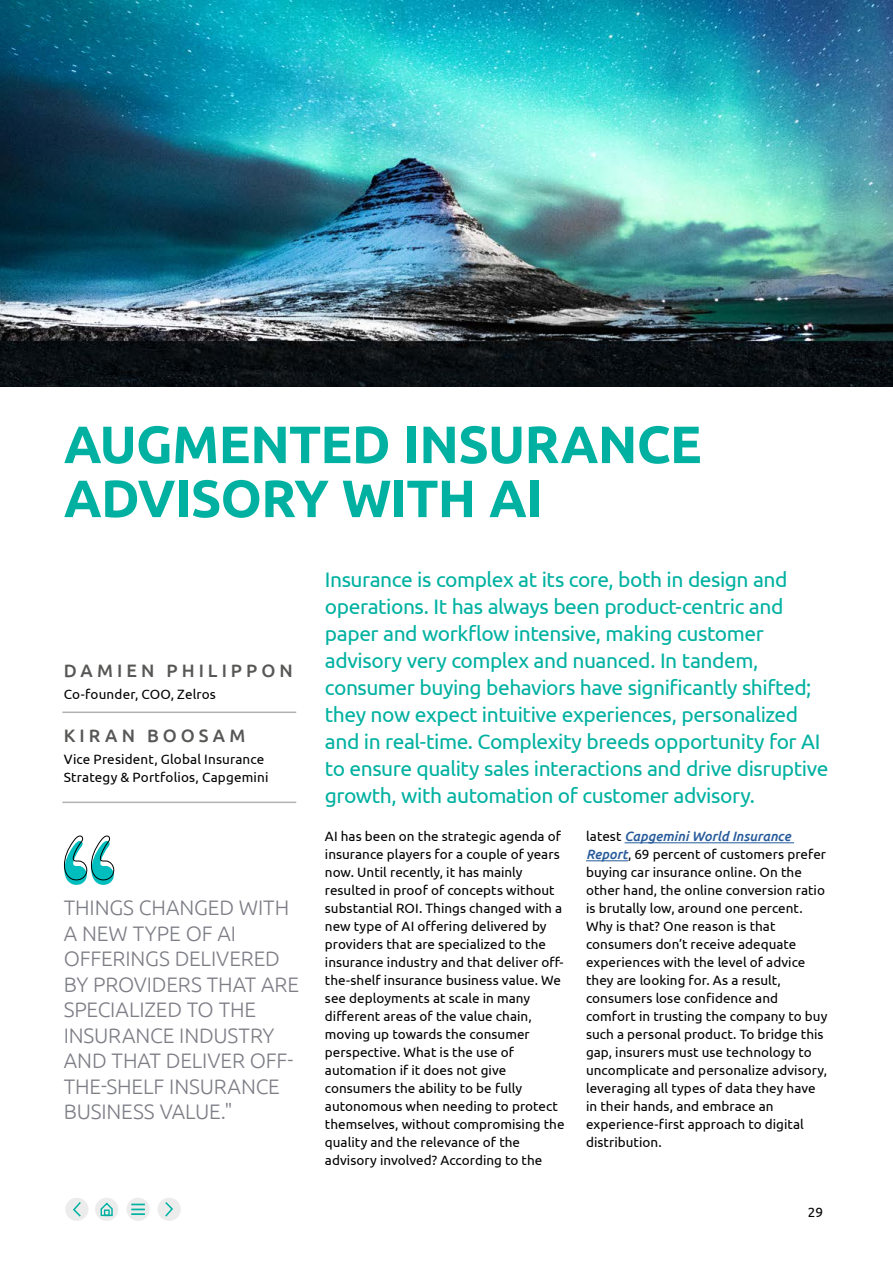
<style>
.page{position:relative;width:893px;height:1263px;background:#fff}
.page>*{position:absolute;margin:0;border:0;box-sizing:border-box;transform-origin:0 0}
.t1{font:700 52.5px/54px "Ubuntu";letter-spacing:-.015em;color:#00b1a1}
.t2{font:21px/27px "Ubuntu";letter-spacing:-.02em;color:#00b1a1}
.t3{font:300 21px/25.5px "Ubuntu";letter-spacing:-.01em;color:#7d7e86}
.t4{font:500 18px "Ubuntu";letter-spacing:.225em;color:#575756}
.t5{font:13.5px/18px "Ubuntu";letter-spacing:.005em;color:#000}
.s1{font-weight:500;font-style:italic;color:#275b9b}
</style>
<div class="page">
<img style="left:0;top:0;width:893px;height:387px">
<svg style="left:64px;top:835px;width:51px;height:50px"></svg>
<hr style="left:62px;top:711px;width:234px;height:2px;background:#b3b2b2">
<hr style="left:62px;top:801px;width:234px;height:2px;background:#b3b2b2">
<hr style="left:625px;top:842px;width:169px;height:1px;background:#275b9b">
<hr style="left:586px;top:860px;width:42px;height:1px;background:#275b9b">
<div style="left:94px;top:1197px;width:25px;height:24px;background:#ececec;border-radius:50%"></div>
<div style="left:94px;top:1196px;width:26px;height:26px;border:2px solid #fff;border-radius:50%"></div>
<svg style="left:100px;top:1202px;width:13px;height:15px"></svg>
<div style="left:65px;top:1197px;width:24px;height:24px;background:#ececec;border-radius:50%"></div>
<div style="left:64px;top:1196px;width:26px;height:26px;border:2px solid #fff;border-radius:50%"></div>
<svg style="left:73px;top:1202px;width:8px;height:15px"></svg>
<div style="left:157px;top:1197px;width:24px;height:24px;background:#ececec;border-radius:50%"></div>
<div style="left:156px;top:1196px;width:26px;height:26px;border:2px solid #fff;border-radius:50%"></div>
<svg style="left:165px;top:1202px;width:8px;height:15px"></svg>
<div style="left:126px;top:1197px;width:24px;height:24px;background:#ececec;border-radius:50%"></div>
<div style="left:125px;top:1196px;width:26px;height:26px;border:2px solid #fff;border-radius:50%"></div>
<svg style="left:131px;top:1203px;width:14px;height:12px"></svg>
<h1 class="t1" style="left:64px;top:417px;width:639px">AUGMENTED INSURANCE<br>ADVISORY WITH AI</h1>
<h3 class="t4" style="left:64px;top:659px;width:231px">DAMIEN PHILIPPON</h3>
<p class="t5" style="left:64px;top:685px;width:154px">Co-founder, COO, Zelros</p>
<h3 class="t4" style="left:64px;top:724px;width:183px">KIRAN BOOSAM</h3>
<p class="t5" style="left:64px;top:750px;width:206px">Vice President, Global Insurance<br>Strategy &amp; Portfolios, Capgemini</p>
<h2 class="t3" style="left:64px;top:894px;width:237px">THINGS CHANGED WITH<br>A NEW TYPE OF AI<br>OFFERINGS DELIVERED<br>BY PROVIDERS THAT ARE<br>SPECIALIZED TO THE<br>INSURANCE INDUSTRY<br>AND THAT DELIVER OFF-<br>THE-SHELF INSURANCE<br>BUSINESS VALUE."</h2>
<p class="t2" style="left:325px;top:566px;width:505px">Insurance is complex at its core, both in design and operations. It has always been product-centric and paper and workflow intensive, making customer advisory very complex and nuanced. In tandem, consumer buying behaviors have significantly shifted; they now expect intuitive experiences, personalized and in real-time. Complexity breeds opportunity for AI to ensure quality sales interactions and drive disruptive growth, with automation of customer advisory.</p>
<p class="t5" style="left:325px;top:827px;width:241px">AI has been on the strategic agenda of insurance players for a couple of years now. Until recently, it has mainly resulted in proof of concepts without substantial ROI. Things changed with a new type of AI offering delivered by providers that are specialized to the insurance industry and that deliver off&shy;the-shelf insurance business value. We see deployments at scale in many different areas of the value chain, moving up towards the consumer perspective. What is the use of automation if it does not give consumers the ability to be fully autonomous when needing to protect themselves, without compromising the quality and the relevance of the advisory involved? According to the</p>
<p class="t5" style="left:586px;top:827px;width:243px">latest <span class="s1">Capgemini World Insurance Report</span>, 69 percent of customers prefer buying car insurance online. On the other hand, the online conversion ratio is brutally low, around one percent.<br>Why is that? One reason is that consumers don’t receive adequate experiences with the level of advice they are looking for. As a result, consumers lose confidence and comfort in trusting the company to buy such a personal product. To bridge this gap, insurers must use technology to uncomplicate and personalize advisory, leveraging all types of data they have in their hands, and embrace an experience-first approach to digital distribution.</p>
<p class="t5" style="left:808px;top:1202px;width:17px">29</p>
</div>
